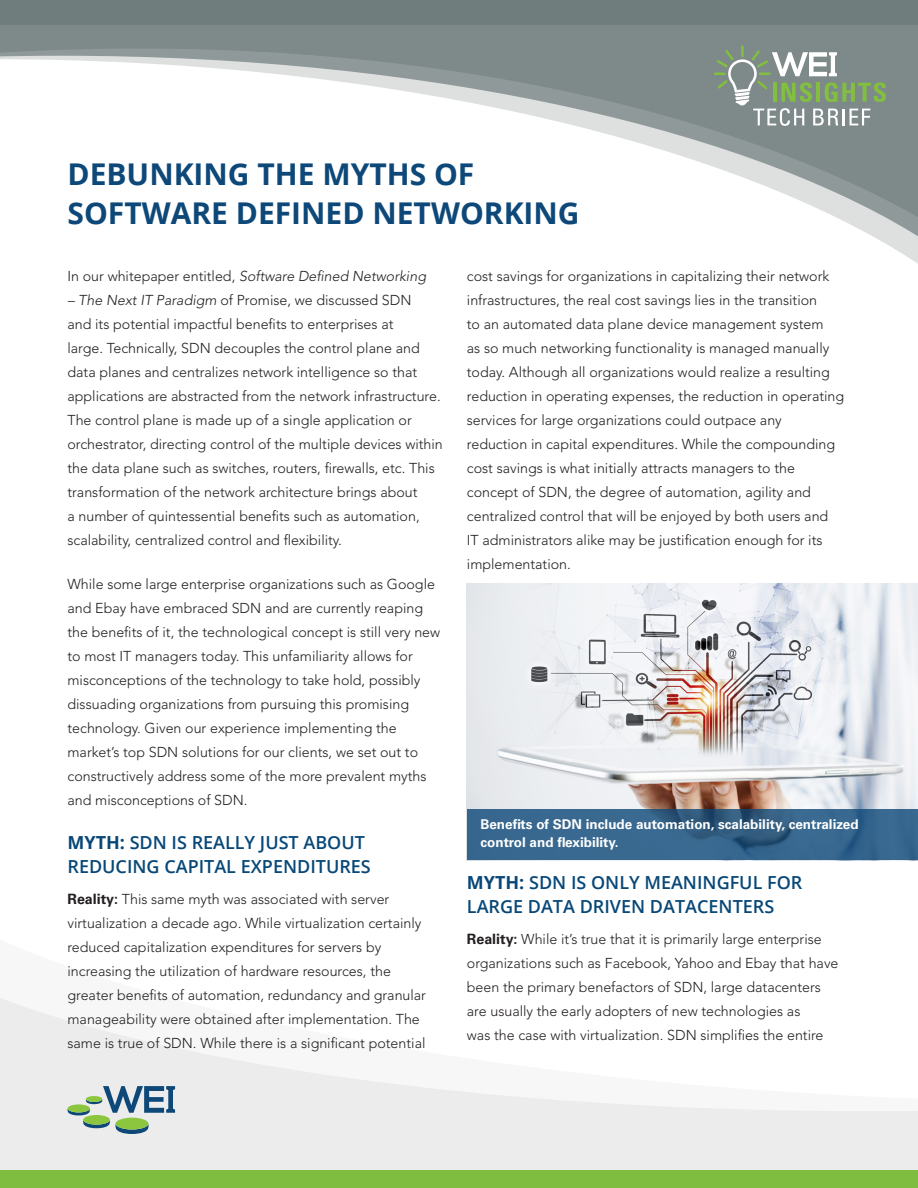
<style>
.page{position:relative;width:918px;height:1188px;background:#fff}
.page>*{position:absolute;margin:0;border:0;box-sizing:border-box;transform-origin:0 0}
.Headline_text{font:700 30px/39px "Open Sans";color:#0d4878}
.Subheads{font:600 18px/24px "Open Sans";color:#084878}
.body_copy{font:300 14.25px/24px "Avenir";color:#231f20}
.body_copy-2{font:italic 300 14.25px "Avenir";color:#231f20}
.body_copy-3{font:700 13.5px/18px "Univers LT Std";color:#fff}
.s1{font-style:normal}
.s2{font-style:italic}
.s3{font-weight:700}
.s4{font-family:"Univers LT Std";font-weight:700}
</style>
<div class="page">
<div style="left:0;top:25px;width:918px;height:20px;background:#7d8a89"></div>
<svg style="left:0;top:45px;width:918px;height:219px"></svg>
<svg style="left:714px;top:45px;width:172px;height:81px;background:#8e9e91"></svg>
<div style="left:0;top:0;width:918px;height:25px;background:#6f7d7c"></div>
<svg style="left:0;top:998px;width:918px;height:172px;fill:#ececec"></svg>
<div style="left:0;top:1170px;width:918px;height:18px;background:#7fbd41"></div>
<img style="left:467px;top:583px;width:450px;height:226px">
<svg style="left:467px;top:809px;width:451px;height:51px;background:#35648b"></svg>
<svg style="left:68px;top:1086px;width:107px;height:48px;background:#a6bdb6"></svg>
<p class="Headline_text" style="left:68px;top:154px;width:514px">DEBUNKING THE MYTHS OF<br>SOFTWARE DEFINED NETWORKING</p>
<p class="body_copy-2" style="left:68px;top:268px;width:360px"><span class="s1">In our whitepaper entitled,</span> Software Defined Networking</p>
<p class="body_copy" style="left:68px;top:288px;width:377px"><span class="s2">– The Next IT Paradigm</span> of Promise, we discussed SDN<br>and its potential impactful benefits to enterprises at<br>large. Technically, SDN decouples the control plane and data planes and centralizes network intelligence so that applications are abstracted from the network infrastructure.<br>The control plane is made up of a single application or orchestrator, directing control of the multiple devices within the data plane such as switches, routers, firewalls, etc. This transformation of the network architecture brings about<br>a number of quintessential benefits such as automation, scalability, centralized control and flexibility.</p>
<p class="body_copy" style="left:68px;top:572px;width:374px">While some large enterprise organizations such as Google and Ebay have embraced SDN and are currently reaping the benefits of it, the technological concept is still very new to most IT managers today. This unfamiliarity allows for misconceptions of the technology to take hold, possibly dissuading organizations from pursuing this promising technology. Given our experience implementing the market’s top SDN solutions for our clients, we set out to constructively address some of the more prevalent myths and misconceptions of SDN.</p>
<p class="Subheads" style="left:68px;top:830px;width:305px"><span class="s3">MYTH:</span> SDN IS REALLY JUST ABOUT<br>REDUCING CAPITAL EXPENDITURES</p>
<p class="body_copy" style="left:68px;top:887px;width:360px"><span class="s4">Reality:</span> This same myth was associated with server virtualization a decade ago. While virtualization certainly reduced capitalization expenditures for servers by increasing the utilization of hardware resources, the greater benefits of automation, redundancy and granular manageability were obtained after implementation. The same is true of SDN. While there is a significant potential</p>
<p class="body_copy" style="left:467px;top:264px;width:379px">cost savings for organizations in capitalizing their network infrastructures, the real cost savings lies in the transition<br>to an automated data plane device management system<br>as so much networking functionality is managed manually today. Although all organizations would realize a resulting reduction in operating expenses, the reduction in operating services for large organizations could outpace any reduction in capital expenditures. While the compounding cost savings is what initially attracts managers to the concept of SDN, the degree of automation, agility and centralized control that will be enjoyed by both users and<br>IT administrators alike may be justification enough for its implementation.</p>
<p class="body_copy-3" style="left:480px;top:815px;width:380px">Benefits of SDN include automation, scalability, centralized control and flexibility.</p>
<p class="Subheads" style="left:467px;top:870px;width:337px"><span class="s3">MYTH:</span> SDN IS ONLY MEANINGFUL FOR<br>LARGE DATA DRIVEN DATACENTERS</p>
<p class="body_copy" style="left:467px;top:927px;width:373px"><span class="s4">Reality:</span> While it’s true that it is primarily large enterprise organizations such as Facebook, Yahoo and Ebay that have been the primary benefactors of SDN, large datacenters are usually the early adopters of new technologies as<br>was the case with virtualization. SDN simplifies the entire</p>
</div>
